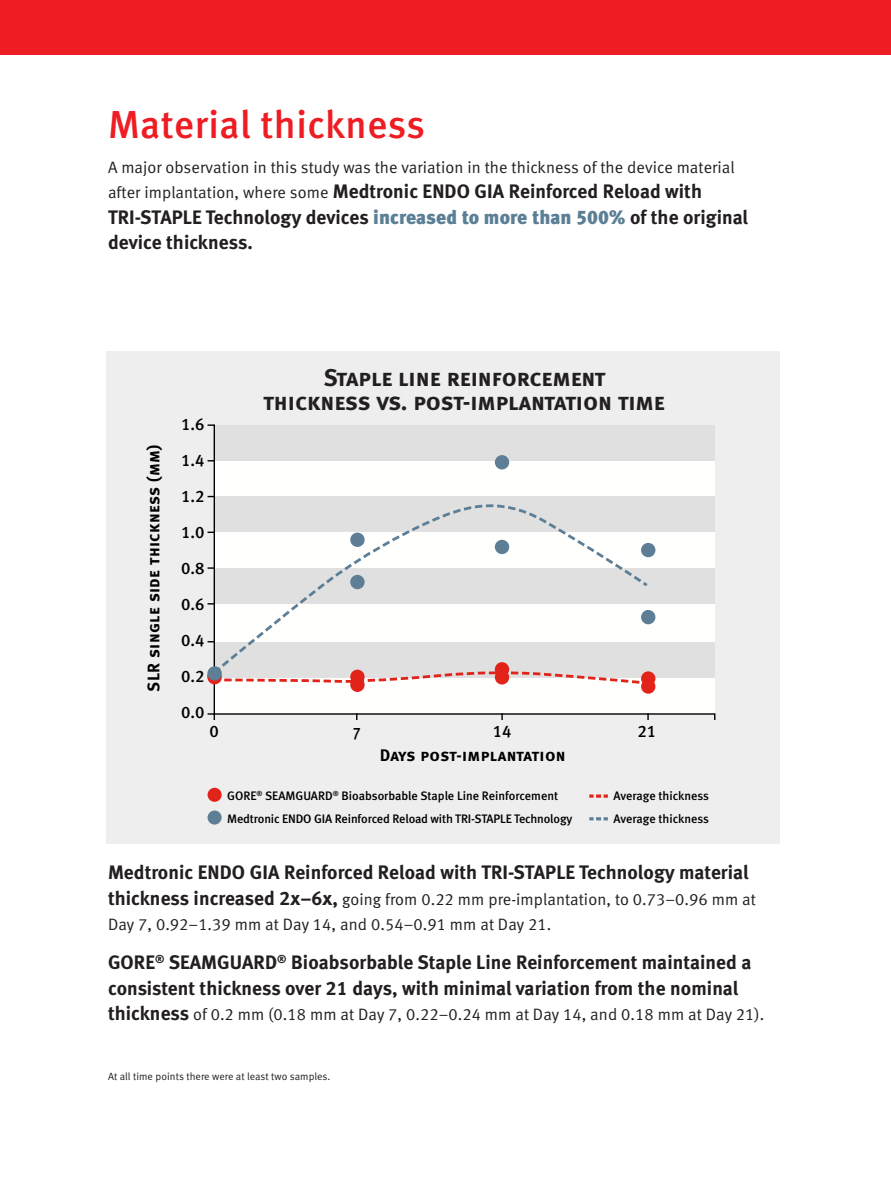
<style>
.page{position:relative;width:891px;height:1188px;background:#fff}
.page>*{position:absolute;margin:0;border:0;box-sizing:border-box;transform-origin:0 0}
.t1{font:39px "Meta Medium LF";letter-spacing:.015em;color:#ee1d23}
.t2{font:24px/24px "Meta Bold LF Caps";letter-spacing:-.005em;color:#231f20;text-align:center}
.t3{font:19.5px/25.5px "Meta Bold LF";letter-spacing:.005em;color:#231f20}
.t4{font:16.8px "Meta Bold LF Caps";letter-spacing:.02em;color:#000}
.t5{font:16.8px/36px "Meta Medium LF";color:#000;text-align:justify}
.t6{font:16.8px "Meta Medium LF";color:#000;scale:.88 1}
.t7{font:16.5px/25.5px "Meta Normal LF";letter-spacing:.005em;color:#231f20}
.t8{font:12.3px "Meta Medium LF";letter-spacing:-.01em;color:#000}
.t9{font:10.5px "Meta Normal LF";letter-spacing:.005em;color:#231f20}
.s1{font-family:"Meta Normal LF";font-size:16.5px}
.s2{font-family:"Meta Black LF";color:#5b7f95}
.s3{font-family:"Meta Bold LF";font-size:19.5px}
</style>
<div class="page">
<div style="left:106px;top:351px;width:674px;height:493px;background:#eeeeef"></div>
<div style="left:208px;top:811px;width:14px;height:14px;background:#5d7e95;border-radius:50%"></div>
<div style="left:208px;top:788px;width:14px;height:14px;background:#e2231a;border-radius:50%"></div>
<svg style="left:207px;top:424px;width:509px;height:296px"></svg>
<svg style="left:219px;top:494px;width:427px;height:170px"></svg>
<svg style="left:640px;top:579px;width:10px;height:9px"></svg>
<svg style="left:589px;top:794px;width:19px;height:4px"></svg>
<svg style="left:589px;top:817px;width:19px;height:3px"></svg>
<svg style="left:208px;top:664px;width:442px;height:22px"></svg>
<div style="left:207px;top:670px;width:15px;height:14px;background:#e2231a;border-radius:50%"></div>
<div style="left:207px;top:666px;width:15px;height:15px;background:#5d7e95;border-radius:50%"></div>
<div style="left:350px;top:575px;width:15px;height:14px;background:#5d7e95;border-radius:50%"></div>
<div style="left:495px;top:540px;width:14px;height:14px;background:#5d7e95;border-radius:50%"></div>
<div style="left:495px;top:455px;width:14px;height:14px;background:#5d7e95;border-radius:50%"></div>
<div style="left:641px;top:543px;width:14px;height:14px;background:#5d7e95;border-radius:50%"></div>
<div style="left:641px;top:610px;width:14px;height:14px;background:#5d7e95;border-radius:50%"></div>
<div style="left:350px;top:533px;width:15px;height:14px;background:#5d7e95;border-radius:50%"></div>
<div style="left:350px;top:678px;width:15px;height:14px;background:#e2231a;border-radius:50%"></div>
<div style="left:350px;top:670px;width:15px;height:14px;background:#e2231a;border-radius:50%"></div>
<div style="left:495px;top:670px;width:14px;height:15px;background:#e2231a;border-radius:50%"></div>
<div style="left:495px;top:662px;width:14px;height:15px;background:#e2231a;border-radius:50%"></div>
<div style="left:641px;top:679px;width:14px;height:15px;background:#e2231a;border-radius:50%"></div>
<div style="left:641px;top:671px;width:14px;height:15px;background:#e2231a;border-radius:50%"></div>
<div style="left:0;top:0;width:891px;height:55px;background:#ee1d23"></div>
<p class="t1" style="left:108px;top:102px;width:319px">Material thickness</p>
<p class="t7" style="left:108px;top:154px;width:628px">A major observation in this study was the variation in the thickness of the device material</p>
<p class="t3" style="left:108px;top:178px;width:642px"><span class="s1">after implantation, where some</span> Medtronic ENDO GIA Reinforced Reload with<br>TRI-STAPLE Technology devices <span class="s2">increased to more than 500%</span> of the original device thickness.</p>
<p class="t4" style="left:144px;top:692px;width:249px;rotate:-90deg">SLR single side thickness (mm)</p>
<p class="t5" style="left:181px;top:406px;width:25px">1.6<br>1.4<br>1.2<br>1.0<br>0.8<br>0.6<br>0.4<br>0.2<br>0.0</p>
<p class="t5" style="left:210px;top:713px;width:11px">0</p>
<p class="t2" style="left:264px;top:365px;width:403px">Staple line reinforcement<br>thickness vs. post-implantation time</p>
<p class="t6" style="left:353px;top:723px;width:11px">7</p>
<p class="t5" style="left:493px;top:713px;width:20px">14</p>
<p class="t5" style="left:637px;top:713px;width:20px">21</p>
<p class="t4" style="left:380px;top:745px;width:187px">Days post-implantation</p>
<p class="t8" style="left:227px;top:788px;width:333px">GORE<sup>®</sup> SEAMGUARD<sup>®</sup> Bioabsorbable Staple Line Reinforcement</p>
<p class="t8" style="left:227px;top:812px;width:347px">Medtronic ENDO GIA Reinforced Reload with TRI-STAPLE Technology</p>
<p class="t8" style="left:613px;top:788px;width:97px">Average thickness</p>
<p class="t8" style="left:613px;top:812px;width:97px">Average thickness</p>
<p class="t3" style="left:108px;top:859px;width:642px">Medtronic ENDO GIA Reinforced Reload with TRI-STAPLE Technology material</p>
<p class="t7" style="left:108px;top:886px;width:650px"><span class="s3">thickness increased 2x–6x,</span> going from 0.22 mm pre-implantation, to 0.73–0.96 mm at<br>Day 7, 0.92–1.39 mm at Day 14, and 0.54–0.91 mm at Day 21.</p>
<p class="t3" style="left:108px;top:949px;width:645px">GORE<sup>®</sup> SEAMGUARD<sup>®</sup> Bioabsorbable Staple Line Reinforcement maintained a consistent thickness over 21 days, with minimal variation from the nominal</p>
<p class="t7" style="left:108px;top:1001px;width:658px"><span class="s3">thickness</span> of 0.2 mm (0.18 mm at Day 7, 0.22–0.24 mm at Day 14, and 0.18 mm at Day 21).</p>
<p class="t9" style="left:108px;top:1070px;width:224px">At all time points there were at least two samples.</p>
</div>
